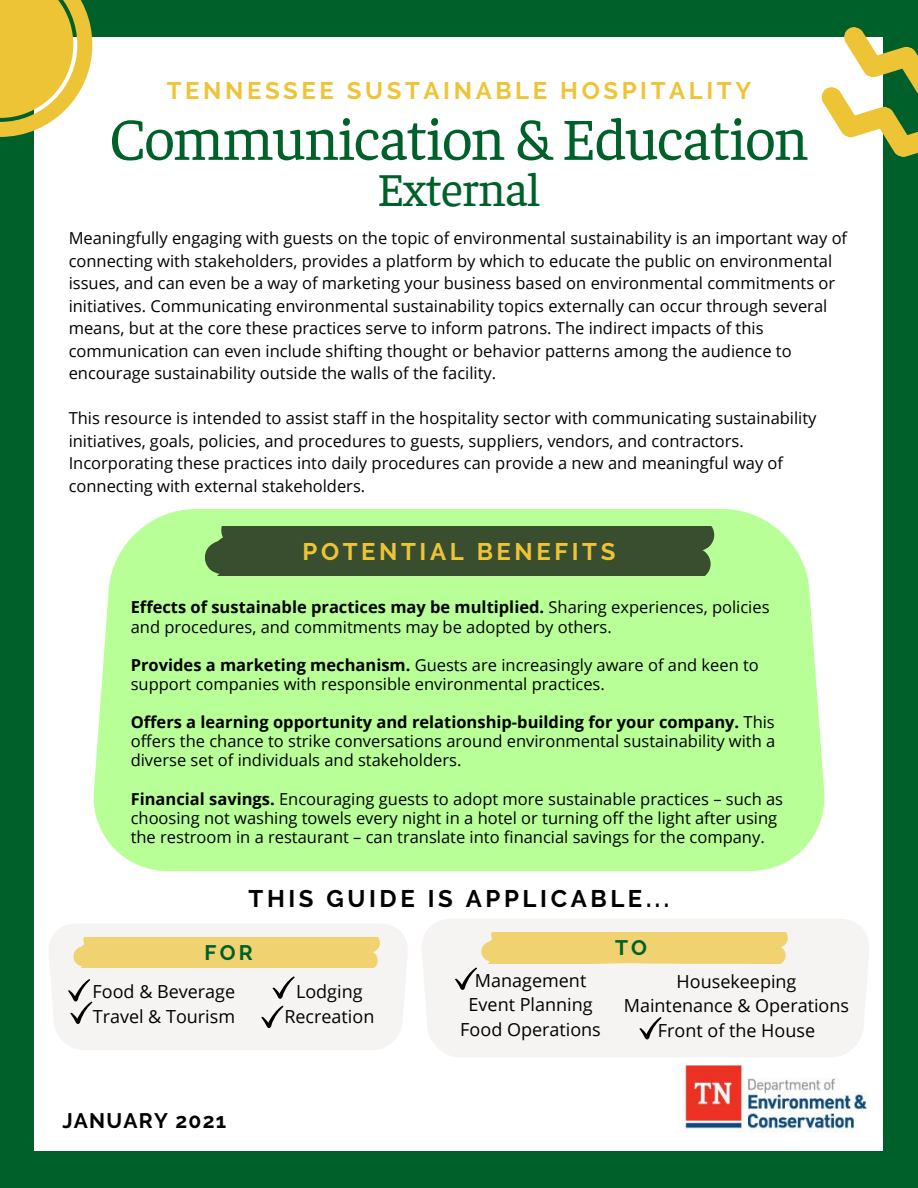
<style>
.page{position:relative;width:918px;height:1188px;background:#006029}
.page>*{position:absolute;margin:0;border:0;box-sizing:border-box;transform-origin:0 0}
.t1{font:60px "Faustina";letter-spacing:-.02em;color:#006029}
.t2{font:48px "Faustina";letter-spacing:-.02em;color:#006029}
.t3{font:700 24px "Raleway";letter-spacing:.15em;color:#eec437}
.t4{font:700 24px "Raleway";letter-spacing:.15em;color:#000}
.t5{font:700 21px "Raleway";letter-spacing:.06em;color:#000}
.t6{font:700 21px "Raleway";color:#006029}
.t7{font:18px/24.8px "Open Sans";color:#000;text-align:center}
.t8{font:16.5px/22.5px "Open Sans";color:#000}
.s1{font-weight:700}
</style>
<div class="page">
<div style="left:35px;top:37px;width:848px;height:1114px;background:#fff"></div>
<div style="left:49px;top:924px;width:359px;height:126px;background:#f6f3f3"></div>
<div style="left:93px;top:509px;width:732px;height:362px;background:#b8ff97"></div>
<div style="left:204px;top:526px;width:510px;height:50px;background:#384e2e"></div>
<img style="left:682px;top:1064px;width:185px;height:69px">
<div style="left:422px;top:919px;width:447px;height:138px;background:#f6f3f3"></div>
<div style="left:73px;top:938px;width:307px;height:30px;background:#f0d270"></div>
<svg style="left:0;top:0;width:92px;height:137px"></svg>
<svg style="left:821px;top:27px;width:97px;height:130px"></svg>
<svg style="left:68px;top:979px;width:24px;height:45px"></svg>
<svg style="left:272px;top:976px;width:23px;height:23px"></svg>
<svg style="left:261px;top:1006px;width:23px;height:22px"></svg>
<svg style="left:455px;top:933px;width:333px;height:57px"></svg>
<svg style="left:639px;top:1017px;width:23px;height:22px"></svg>
<h3 class="t3" style="left:167px;top:77px;width:586px">TENNESSEE SUSTAINABLE HOSPITALITY</h3>
<h1 class="t1" style="left:109px;top:97px;width:701px">Communication &amp; Education</h1>
<h2 class="t2" style="left:377px;top:156px;width:166px">External</h2>
<p class="t8" style="left:69px;top:226px;width:780px">Meaningfully engaging with guests on the topic of environmental sustainability is an important way of connecting with stakeholders, provides a platform by which to educate the public on environmental issues, and can even be a way of marketing your business based on environmental commitments or initiatives. Communicating environmental sustainability topics externally can occur through several means, but at the core these practices serve to inform patrons. The indirect impacts of this communication can even include shifting thought or behavior patterns among the audience to encourage sustainability outside the walls of the facility.</p>
<p class="t8" style="left:69px;top:406px;width:749px">This resource is intended to assist staff in the hospitality sector with communicating sustainability initiatives, goals, policies, and procedures to guests, suppliers, vendors, and contractors.<br>Incorporating these practices into daily procedures can provide a new and meaningful way of connecting with external stakeholders.</p>
<h3 class="t3" style="left:303px;top:537px;width:314px">POTENTIAL BENEFITS</h3>
<p class="t8" style="left:131px;top:597px;width:640px;line-height:19.2px"><span class="s1">Effects of sustainable practices may be multiplied.</span> Sharing experiences, policies and procedures, and commitments may be adopted by others.</p>
<p class="t8" style="left:131px;top:655px;width:630px;line-height:19.2px"><span class="s1">Provides a marketing mechanism.</span> Guests are increasingly aware of and keen to support companies with responsible environmental practices.</p>
<p class="t8" style="left:131px;top:712px;width:646px;line-height:19.2px;text-align:justify"><span class="s1">Offers a learning opportunity and relationship-building for your company.</span> This offers the chance to strike conversations around environmental sustainability with a diverse set of individuals and stakeholders.</p>
<p class="t8" style="left:131px;top:789px;width:654px;line-height:19.2px"><span class="s1">Financial savings.</span> Encouraging guests to adopt more sustainable practices – such as choosing not washing towels every night in a hotel or turning off the light after using the restroom in a restaurant – can translate into financial savings for the company.</p>
<h3 class="t4" style="left:249px;top:885px;width:422px">THIS GUIDE IS APPLICABLE...</h3>
<p class="t6" style="left:205px;top:941px;width:50px">FOR</p>
<p class="t7" style="left:93px;top:978px;width:144px;text-align:left">Food &amp; Beverage<br>Travel &amp; Tourism</p>
<p class="t7" style="left:284px;top:978px;width:92px">Lodging<br>Recreation</p>
<p class="t5" style="left:62px;top:1108px;width:165px">JANUARY 2021</p>
<p class="t6" style="left:615px;top:936px;width:34px">TO</p>
<p class="t7" style="left:460px;top:967px;width:142px">Management<br>Event Planning<br>Food Operations</p>
<p class="t7" style="left:624px;top:968px;width:227px">Housekeeping<br>Maintenance &amp; Operations<br>Front of the House</p>
</div>
